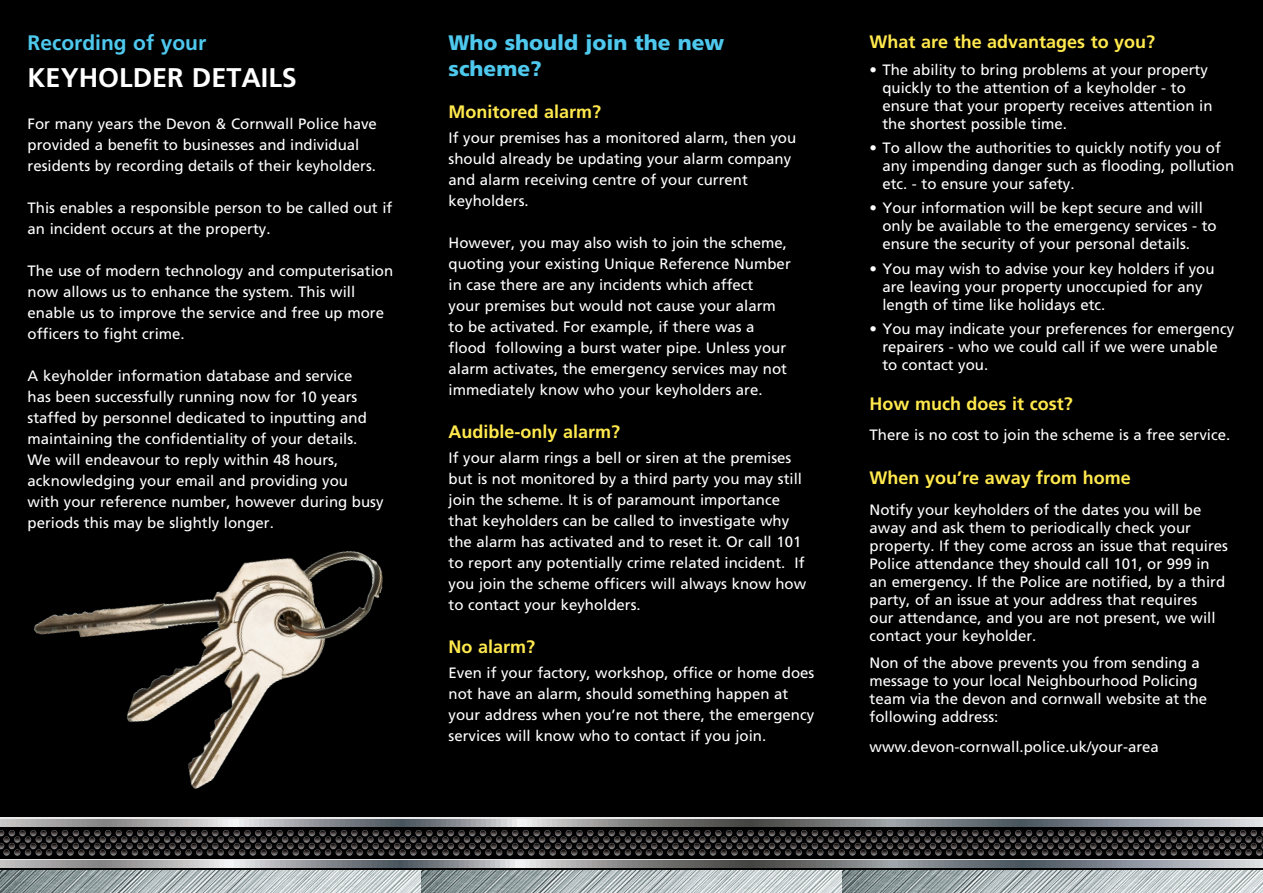
<style>
.page{position:relative;width:1263px;height:893px;background:#000001}
.page>*{position:absolute;margin:0;border:0;box-sizing:border-box;transform-origin:0 0}
.t1{font:700 27px "Frutiger";color:#fff}
.t2{font:900 21px/25.2px "Frutiger";color:#4ec8ed}
.t3{font:700 21px "Frutiger";color:#4ec8ed}
.t4{font:700 18px "Frutiger";color:#ffe94d}
.t5{font:15px/21px "Frutiger";color:#fff}
</style>
<div class="page">
<img style="left:0;top:870px;width:1263px;height:23px">
<img style="left:0;top:551px;width:465px;height:305px">
<svg style="left:0;top:859px;width:1263px;height:2px;background:#bcbdbf"></svg>
<svg style="left:0;top:861px;width:1263px;height:7px;background:#8f9296"></svg>
<svg style="left:0;top:826px;width:1263px;height:2px"></svg>
<div style="left:0;top:818px;width:1263px;height:7px;background:#e9e9e9"></div>
<svg style="left:0;top:819px;width:1263px;height:7px;background:#909396"></svg>
<svg style="left:0;top:830px;width:1263px;height:25px"></svg>
<p class="t3" style="left:28px;top:31px;width:180px">Recording of your</p>
<p class="t1" style="left:28px;top:62px;width:271px">KEYHOLDER DETAILS</p>
<p class="t5" style="left:28px;top:113px;width:351px">For many years the Devon &amp; Cornwall Police have provided a benefit to businesses and individual residents by recording details of their keyholders.</p>
<p class="t5" style="left:28px;top:197px;width:366px">This enables a responsible person to be called out if an incident occurs at the property.</p>
<p class="t5" style="left:28px;top:260px;width:367px">The use of modern technology and computerisation now allows us to enhance the system. This will enable us to improve the service and free up more officers to fight crime.</p>
<p class="t5" style="left:28px;top:365px;width:357px">A keyholder information database and service<br>has been successfully running now for 10 years staffed by personnel dedicated to inputting and maintaining the confidentiality of your details.<br>We will endeavour to reply within 48 hours, acknowledging your email and providing you<br>with your reference number, however during busy periods this may be slightly longer.</p>
<p class="t2" style="left:449px;top:30px;width:277px">Who should join the new scheme?</p>
<p class="t4" style="left:449px;top:101px;width:154px">Monitored alarm?</p>
<p class="t5" style="left:449px;top:128px;width:349px">If your premises has a monitored alarm, then you should already be updating your alarm company and alarm receiving centre of your current keyholders.</p>
<p class="t5" style="left:449px;top:233px;width:344px">However, you may also wish to join the scheme, quoting your existing Unique Reference Number in case there are any incidents which affect<br>your premises but would not cause your alarm to be activated. For example, if there was a flood following a burst water pipe. Unless your alarm activates, the emergency services may not immediately know who your keyholders are.</p>
<p class="t4" style="left:449px;top:421px;width:173px">Audible-only alarm?</p>
<p class="t5" style="left:449px;top:447px;width:359px">If your alarm rings a bell or siren at the premises but is not monitored by a third party you may still join the scheme. It is of paramount importance that keyholders can be called to investigate why the alarm has activated and to reset it. Or call 101 to report any potentially crime related incident. If you join the scheme officers will always know how to contact your keyholders.</p>
<p class="t4" style="left:449px;top:636px;width:88px">No alarm?</p>
<p class="t5" style="left:449px;top:662px;width:367px">Even if your factory, workshop, office or home does not have an alarm, should something happen at your address when you’re not there, the emergency services will know who to contact if you join.</p>
<p class="t4" style="left:870px;top:31px;width:287px">What are the advantages to you?</p>
<p class="t5" style="left:882px;top:60px;width:332px;line-height:18px;text-indent:-13px">• The ability to bring problems at your property quickly to the attention of a keyholder - to ensure that your property receives attention in the shortest possible time.</p>
<p class="t5" style="left:882px;top:139px;width:353px;line-height:18px;text-indent:-13px">• To allow the authorities to quickly notify you of any impending danger such as flooding, pollution etc. - to ensure your safety.</p>
<p class="t5" style="left:882px;top:199px;width:336px;line-height:18px;text-indent:-13px">• Your information will be kept secure and will only be available to the emergency services - to ensure the security of your personal details.</p>
<p class="t5" style="left:882px;top:259px;width:334px;line-height:18px;text-indent:-13px">• You may wish to advise your key holders if you are leaving your property unoccupied for any length of time like holidays etc.</p>
<p class="t5" style="left:882px;top:320px;width:353px;line-height:18px;text-indent:-13px">• You may indicate your preferences for emergency repairers - who we could call if we were unable to contact you.</p>
<p class="t4" style="left:870px;top:393px;width:205px">How much does it cost?</p>
<p class="t5" style="left:870px;top:425px;width:362px">There is no cost to join the scheme is a free service.</p>
<p class="t4" style="left:870px;top:467px;width:263px">When you’re away from home</p>
<p class="t5" style="left:870px;top:501px;width:360px;line-height:18px">Notify your keyholders of the dates you will be away and ask them to periodically check your property. If they come across an issue that requires Police attendance they should call 101, or 999 in an emergency. If the Police are notified, by a third party, of an issue at your address that requires<br>our attendance, and you are not present, we will contact your keyholder.</p>
<p class="t5" style="left:870px;top:653px;width:339px;line-height:18px">Non of the above prevents you from sending a message to your local Neighbourhood Policing team via the devon and cornwall website at the following address:</p>
<p class="t5" style="left:870px;top:736px;width:291px">www.devon-cornwall.police.uk/your-area</p>
</div>
